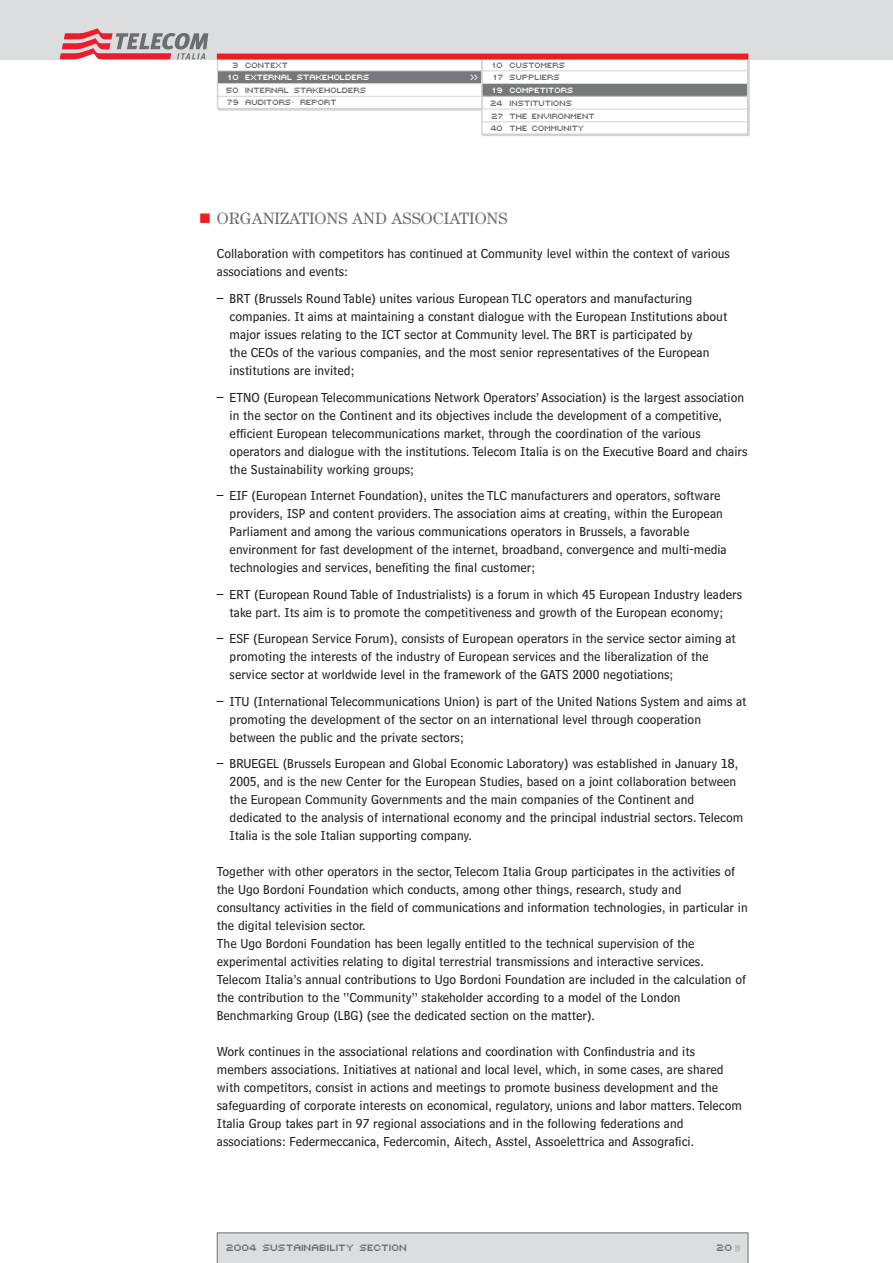
<style>
.page{position:relative;width:893px;height:1263px;background:#fff}
.page>*{position:absolute;margin:0;border:0;box-sizing:border-box;transform-origin:0 0}
.t1{font:16.5px "Century";color:#6c6d70}
.t2{font:13.5px/18px "Bell Centennial Sub Caption";color:#231f20}
.t3{font:9px "MINI7 Tight";color:#6c6d70}
.t4{font:7.5px/12.8px "MINI7 Tight";letter-spacing:-.015em;color:#6c6d70}
.t5{font:7.5px "MINI7 Tight";letter-spacing:-.015em;color:#fff}
</style>
<div class="page">
<svg style="left:217px;top:1232px;width:531px;height:31px;background:#d8d9db"></svg>
<div style="left:482px;top:59px;width:268px;height:77px;border:2px solid #d1d2d4"></div>
<div style="left:218px;top:59px;width:266px;height:52px;border:2px solid #d1d2d4"></div>
<div style="left:482px;top:59px;width:266px;height:75px;background:#fff"></div>
<div style="left:481px;top:58px;width:267px;height:77px;border:2px solid #d1d2d4"></div>
<div style="left:483px;top:84px;width:264px;height:13px;background:#76787b"></div>
<div style="left:218px;top:59px;width:264px;height:50px;background:#fff"></div>
<div style="left:217px;top:58px;width:266px;height:51px;border:2px solid #d1d2d4"></div>
<div style="left:218px;top:71px;width:263px;height:13px;background:#76787b"></div>
<div style="left:0;top:0;width:893px;height:60px;background:#dcdddf"></div>
<div style="left:217px;top:54px;width:531px;height:6px;background:#ee1d23"></div>
<hr style="left:217px;top:70px;width:266px;height:1px;background:#d1d2d4">
<hr style="left:481px;top:70px;width:266px;height:1px;background:#d1d2d4">
<hr style="left:481px;top:83px;width:266px;height:1px;background:#d1d2d4">
<hr style="left:481px;top:96px;width:266px;height:1px;background:#d1d2d4">
<hr style="left:481px;top:109px;width:266px;height:1px;background:#d1d2d4">
<hr style="left:481px;top:121px;width:266px;height:1px;background:#d1d2d4">
<hr style="left:217px;top:83px;width:266px;height:1px;background:#d1d2d4">
<hr style="left:217px;top:96px;width:266px;height:1px;background:#d1d2d4">
<svg style="left:60px;top:28px;width:148px;height:32px"></svg>
<p class="t4" style="left:232px;top:59px;width:57px">3 CONTEXT</p>
<p class="t5" style="left:228px;top:73px;width:143px">10 EXTERNAL STAKEHOLDERS</p>
<p class="t5" style="left:470px;top:73px;width:9px">&gt;&gt;</p>
<p class="t4" style="left:225px;top:84px;width:142px">50 INTERNAL STAKEHOLDERS<br>79 AUDITORS’ REPORT</p>
<p class="t4" style="left:492px;top:59px;width:74px">10 CUSTOMERS<br>17 SUPPLIERS</p>
<p class="t5" style="left:492px;top:86px;width:83px">19 COMPETITORS</p>
<p class="t4" style="left:490px;top:97px;width:106px">24 INSTITUTIONS<br>27 THE ENVIRONMENT<br>40 THE COMMUNITY</p>
<p class="t1" style="left:217px;top:213px;width:292px">ORGANIZATIONS AND ASSOCIATIONS</p>
<p class="t2" style="left:217px;top:246px;width:515px">Collaboration with competitors has continued at Community level within the context of various associations and events:</p>
<p class="t2" style="left:230px;top:291px;width:499px;text-indent:-13px">– BRT (Brussels Round Table) unites various European TLC operators and manufacturing companies. It aims at maintaining a constant dialogue with the European Institutions about major issues relating to the ICT sector at Community level. The BRT is participated by<br>the CEOs of the various companies, and the most senior representatives of the European institutions are invited;</p>
<p class="t2" style="left:230px;top:389px;width:519px;text-indent:-13px">– ETNO (European Telecommunications Network Operators’ Association) is the largest association in the sector on the Continent and its objectives include the development of a competitive, efficient European telecommunications market, through the coordination of the various operators and dialogue with the institutions. Telecom Italia is on the Executive Board and chairs the Sustainability working groups;</p>
<p class="t2" style="left:230px;top:488px;width:499px;text-indent:-13px">– EIF (European Internet Foundation), unites the TLC manufacturers and operators, software providers, ISP and content providers. The association aims at creating, within the European Parliament and among the various communications operators in Brussels, a favorable environment for fast development of the internet, broadband, convergence and multi-media technologies and services, benefiting the final customer;</p>
<p class="t2" style="left:217px;top:586px;width:527px;text-align:center">– ERT (European Round Table of Industrialists) is a forum in which 45 European Industry leaders take part. Its aim is to promote the competitiveness and growth of the European economy;</p>
<p class="t2" style="left:230px;top:631px;width:508px;text-indent:-13px">– ESF (European Service Forum), consists of European operators in the service sector aiming at promoting the interests of the industry of European services and the liberalization of the service sector at worldwide level in the framework of the GATS 2000 negotiations;</p>
<p class="t2" style="left:230px;top:693px;width:518px;text-indent:-13px">– ITU (International Telecommunications Union) is part of the United Nations System and aims at promoting the development of the sector on an international level through cooperation between the public and the private sectors;</p>
<p class="t2" style="left:230px;top:756px;width:515px;text-indent:-13px">– BRUEGEL (Brussels European and Global Economic Laboratory) was established in January 18, 2005, and is the new Center for the European Studies, based on a joint collaboration between the European Community Governments and the main companies of the Continent and dedicated to the analysis of international economy and the principal industrial sectors. Telecom Italia is the sole Italian supporting company.</p>
<p class="t2" style="left:217px;top:864px;width:532px">Together with other operators in the sector, Telecom Italia Group participates in the activities of the Ugo Bordoni Foundation which conducts, among other things, research, study and consultancy activities in the field of communications and information technologies, in particular in the digital television sector.<br>The Ugo Bordoni Foundation has been legally entitled to the technical supervision of the experimental activities relating to digital terrestrial transmissions and interactive services.<br>Telecom Italia’s annual contributions to Ugo Bordoni Foundation are included in the calculation of the contribution to the “Community” stakeholder according to a model of the London Benchmarking Group (LBG) (see the dedicated section on the matter).</p>
<p class="t2" style="left:217px;top:1044px;width:527px">Work continues in the associational relations and coordination with Confindustria and its members associations. Initiatives at national and local level, which, in some cases, are shared with competitors, consist in actions and meetings to promote business development and the safeguarding of corporate interests on economical, regulatory, unions and labor matters. Telecom Italia Group takes part in 97 regional associations and in the following federations and associations: Federmeccanica, Federcomin, Aitech, Asstel, Assoelettrica and Assografici.</p>
<p class="t3" style="left:225px;top:1243px;width:182px">2004 SUSTAINABILITY SECTION</p>
<p class="t3" style="left:716px;top:1243px;width:17px">20</p>
</div>
